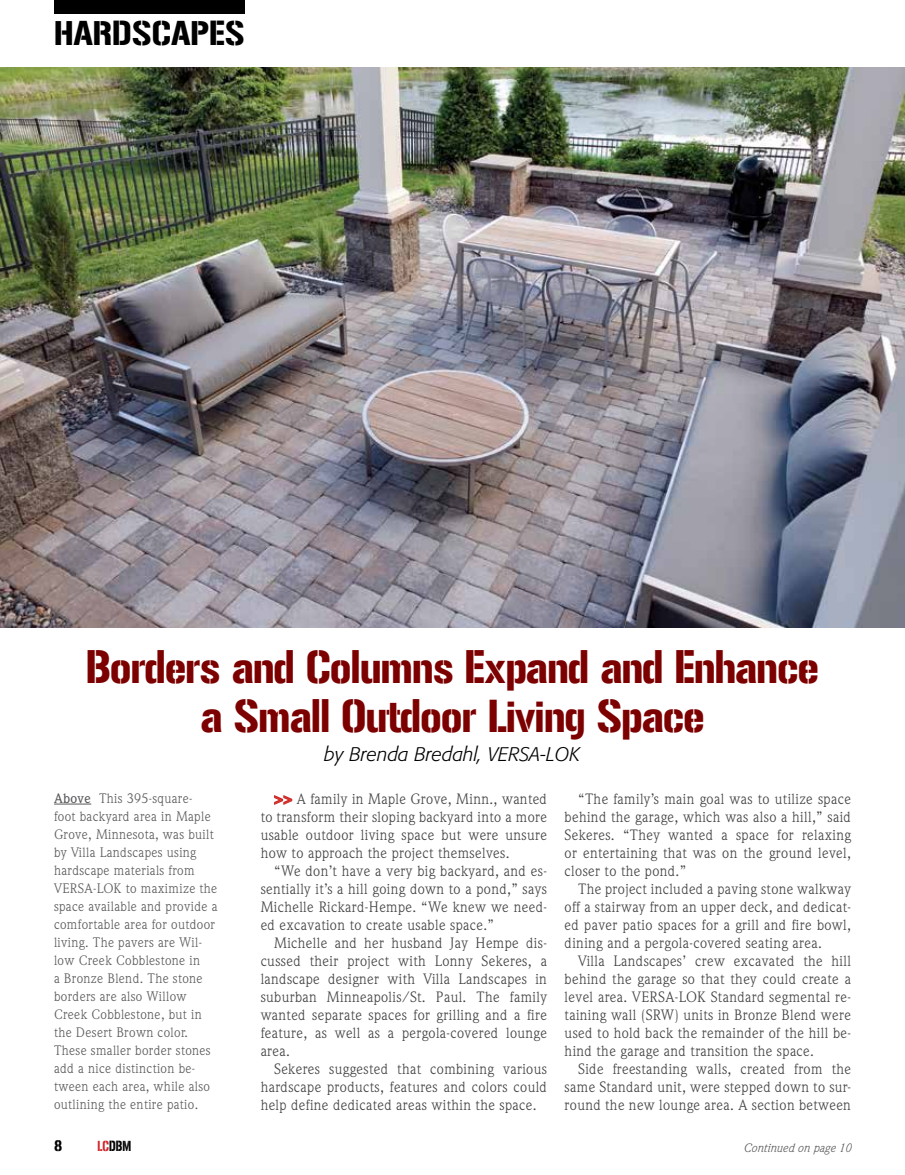
<style>
.page{position:relative;width:905px;height:1175px;background:#fff}
.page>*{position:absolute;margin:0;border:0;box-sizing:border-box;transform-origin:0 0}
.t1{font:40.5px/48.6px "Gunplay";letter-spacing:-.03em;color:#7d0000;text-align:center;scale:.96 1}
.t2{font:30px "Gunplay";color:#000}
.t3{font:italic 300 19.5px "Formata";color:#000}
.t4{font:14.7px/18px "Weidemann";letter-spacing:.025em;color:#414042;text-align:justify}
.t5{font:13.5px/18px "Weidemann";letter-spacing:.025em;color:#58595b}
.t6{font:13.5px "Gunplay";color:#000}
.t7{font:12.75px "Gunplay";color:#000;scale:.8 1}
.t8{font:italic 12px "Weidemann";color:#58595b}
.s1{font-weight:500}
.s2{color:#d2232a}
.s3{font-weight:700;color:#d33e30}
</style>
<div class="page">
<svg style="left:274px;top:795px;width:19px;height:10px"></svg>
<hr style="left:54px;top:803px;width:37px;height:1px;background:#58595b">
<img style="left:0;top:68px;width:904px;height:560px">
<div style="left:54px;top:0;width:191px;height:14px;background:#000"></div>
<h2 class="t2" style="left:54px;top:16px;width:192px">HARDSCAPES</h2>
<h1 class="t1" style="left:86px;top:644px;width:765px">Borders and Columns Expand and Enhance a Small Outdoor Living Space</h1>
<h3 class="t3" style="left:324px;top:743px;width:257px">by Brenda Bredahl, VERSA-LOK</h3>
<p class="t5" style="left:54px;top:789px;width:165px"><span class="s1">Above</span> This 395-square-<br>foot backyard area in Maple<br>Grove, Minnesota, was built by Villa Landscapes using hardscape materials from<br>VERSA-LOK to maximize the space available and provide a comfortable area for outdoor living. The pavers are Wil&shy;low Creek Cobblestone in<br>a Bronze Blend. The stone borders are also Willow<br>Creek Cobblestone, but in the Desert Brown color.<br>These smaller border stones add a nice distinction be&shy;tween each area, while also outlining the entire patio.</p>
<p class="t6" style="left:54px;top:1138px;width:10px">8</p>
<p class="t7" style="left:97px;top:1138px;width:44px"><span class="s2">LC</span>DBM</p>
<p class="t4" style="left:261px;top:789px;width:288px;text-indent:13px"><span class="s3">&gt;&gt;</span> A family in Maple Grove, Minn., wanted to transform their sloping backyard into a more usable outdoor living space but were unsure how to approach the project themselves.</p>
<p class="t4" style="left:261px;top:861px;width:288px;text-indent:14px">“We don’t have a very big backyard, and es&shy;sentially it’s a hill going down to a pond,” says Michelle Rickard-Hempe. “We knew we need&shy;ed excavation to create usable space.”</p>
<p class="t4" style="left:261px;top:933px;width:288px;text-indent:13px">Michelle and her husband Jay Hempe dis&shy;cussed their project with Lonny Sekeres, a landscape designer with Villa Landscapes in suburban Minneapolis/St. Paul. The family wanted separate spaces for grilling and a fire feature, as well as a pergola-covered lounge area.</p>
<p class="t4" style="left:261px;top:1059px;width:288px;text-indent:13px">Sekeres suggested that combining various hardscape products, features and colors could help define dedicated areas within the space.</p>
<p class="t4" style="left:564px;top:789px;width:288px;text-indent:13px">“The family’s main goal was to utilize space behind the garage, which was also a hill,” said Sekeres. “They wanted a space for relaxing or entertaining that was on the ground level, closer to the pond.”</p>
<p class="t4" style="left:564px;top:879px;width:288px;text-indent:14px">The project included a paving stone walkway off a stairway from an upper deck, and dedicat&shy;ed paver patio spaces for a grill and fire bowl, dining and a pergola-covered seating area.</p>
<p class="t4" style="left:564px;top:951px;width:288px;text-indent:13px">Villa Landscapes’ crew excavated the hill behind the garage so that they could create a level area. VERSA-LOK Standard segmental re&shy;taining wall (SRW) units in Bronze Blend were used to hold back the remainder of the hill be&shy;hind the garage and transition the space.</p>
<p class="t4" style="left:564px;top:1059px;width:288px;text-indent:13px">Side freestanding walls, created from the same Standard unit, were stepped down to sur&shy;round the new lounge area. A section between</p>
<p class="t8" style="left:743px;top:1140px;width:109px">Continued on page 10</p>
</div>
